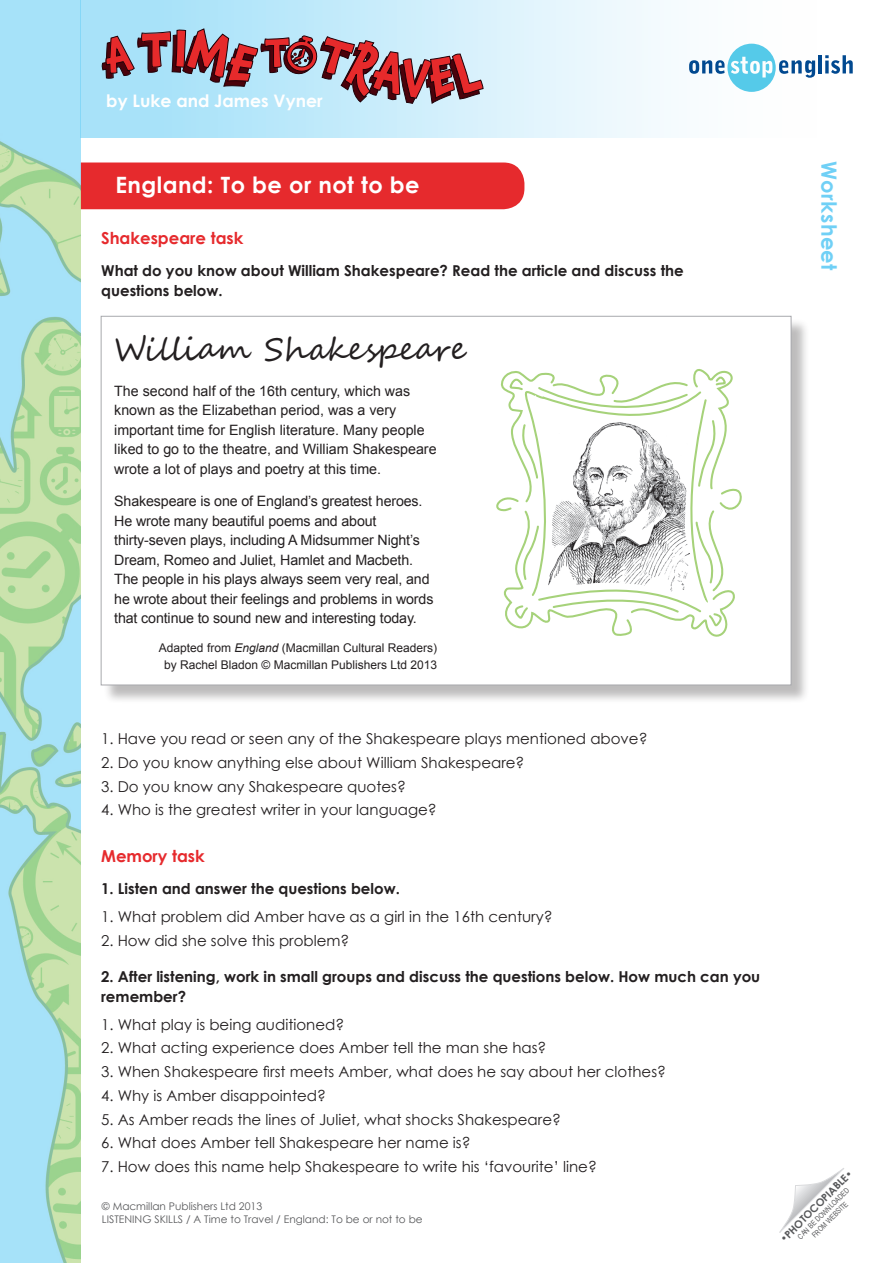
<style>
.page{position:relative;width:893px;height:1263px;background:#fff}
.page>*{position:absolute;margin:0;border:0;box-sizing:border-box;transform-origin:0 0}
.Body_Arial{font:31.5px "Segoe Script";color:#231f20}
.t1{font:700 22.5px "Century Gothic";letter-spacing:.02em;color:#fff}
.t2{font:700 21px "Century Gothic";letter-spacing:.02em;color:#70d0f6}
.t3{font:700 17.25px "Century Gothic";color:#fff}
.Rubric{font:700 16.5px "Century Gothic";color:#e62a2d}
.RubricBody{font:15px "Century Gothic";color:#231f20}
.RubricBody-2{font:700 15px/19.5px "Century Gothic";color:#231f20}
.Body_Arial-2{font:14.25px/19.5px "Arial";letter-spacing:-.01em;color:#231f20}
.Body_Arial-3{font:12px/16.5px "Arial";color:#231f20;text-align:center}
.t4{font:10.5px/13.5px "Century Gothic";color:#57585a}
.t5{font:700 10.5px "Century Gothic";color:#57585a}
.t6{font:7.5px/9px "Arial Narrow";color:#57585a;text-align:center}
.s1{font-style:italic}
.s2{font-weight:400}
</style>
<div class="page">
<svg style="left:779px;top:1168px;width:65px;height:65px"></svg>
<div style="left:81px;top:162px;width:443px;height:47px;background:#e62a2d"></div>
<img style="left:0;top:0;width:81px;height:1263px">
<div style="left:81px;top:0;width:812px;height:137px;background:linear-gradient(to right,#a2e0f9,#fff)"></div>
<svg style="left:689px;top:44px;width:126px;height:48px"></svg>
<hr style="left:818px;top:55px;width:4px;height:18px;background:#014990">
<svg style="left:825px;top:55px;width:28px;height:19px"></svg>
<div style="left:103px;top:318px;width:707px;height:386px;background:#231f20;opacity:.3"></div>
<div style="left:101px;top:316px;width:690px;height:369px;background:#fff"></div>
<svg style="left:496px;top:369px;width:246px;height:268px"></svg>
<img style="left:535px;top:395px;width:177px;height:216px">
<svg style="left:101px;top:27px;width:383px;height:77px;background:#a7c6d7"></svg>
<p class="t3" style="left:106px;top:88px;width:218px">by Luke and James Vyner</p>
<h2 class="t1" style="left:115px;top:168px;width:306px">England: To be or not to be</h2>
<p class="Rubric" style="left:101px;top:226px;width:144px">Shakespeare task</p>
<p class="RubricBody-2" style="left:101px;top:261px;width:584px">What do you know about William Shakespeare? Read the article and discuss the questions below.</p>
<p class="Body_Arial" style="left:114px;top:323px;width:353px">William Shakespeare</p>
<p class="Body_Arial-2" style="left:114px;top:381px;width:324px">The second half of the 16th century, which was known as the Elizabethan period, was a very important time for English literature. Many people liked to go to the theatre, and William Shakespeare wrote a lot of plays and poetry at this time.</p>
<p class="Body_Arial-2" style="left:114px;top:491px;width:321px">Shakespeare is one of England’s greatest heroes.<br>He wrote many beautiful poems and about thirty-seven plays, including A Midsummer Night’s Dream, Romeo and Juliet, Hamlet and Macbeth.<br>The people in his plays always seem very real, and he wrote about their feelings and problems in words that continue to sound new and interesting today.</p>
<p class="Body_Arial-3" style="left:159px;top:640px;width:280px">Adapted from <span class="s1">England</span> (Macmillan Cultural Readers) by Rachel Bladon © Macmillan Publishers Ltd 2013</p>
<p class="t2" style="left:845px;top:161px;width:111px;rotate:90deg">Worksheet</p>
<p class="RubricBody" style="left:101px;top:728px;width:548px">1. Have you read or seen any of the Shakespeare plays mentioned above?</p>
<p class="RubricBody" style="left:101px;top:752px;width:425px">2. Do you know anything else about William Shakespeare?</p>
<p class="RubricBody" style="left:101px;top:776px;width:306px">3. Do you know any Shakespeare quotes?</p>
<p class="RubricBody" style="left:101px;top:799px;width:337px">4. Who is the greatest writer in your language?</p>
<p class="Rubric" style="left:101px;top:843px;width:105px">Memory task</p>
<p class="RubricBody-2" style="left:101px;top:878px;width:300px">1. Listen and answer the questions below.</p>
<p class="RubricBody" style="left:101px;top:906px;width:453px">1. What problem did Amber have as a girl in the 16th century?</p>
<p class="RubricBody" style="left:101px;top:930px;width:250px">2. How did she solve this problem?</p>
<p class="RubricBody-2" style="left:101px;top:966px;width:661px">2. After listening, work in small groups and discuss the questions below. How much can you remember?</p>
<p class="RubricBody" style="left:101px;top:1014px;width:245px">1. What play is being auditioned?</p>
<p class="RubricBody" style="left:101px;top:1037px;width:447px">2. What acting experience does Amber tell the man she has?</p>
<p class="RubricBody" style="left:101px;top:1061px;width:566px">3. When Shakespeare first meets Amber, what does he say about her clothes?</p>
<p class="RubricBody" style="left:101px;top:1085px;width:226px">4. Why is Amber disappointed?</p>
<p class="RubricBody" style="left:101px;top:1109px;width:461px">5. As Amber reads the lines of Juliet, what shocks Shakespeare?</p>
<p class="RubricBody" style="left:101px;top:1132px;width:371px">6. What does Amber tell Shakespeare her name is?</p>
<p class="RubricBody" style="left:101px;top:1156px;width:497px">7. How does this name help Shakespeare to write his ‘favourite’ line?</p>
<p class="t4" style="left:102px;top:1199px;width:322px">© Macmillan Publishers Ltd 2013<br>LISTENING SKILLS / A Time to Travel / England: To be or not to be</p>
<p class="t5" style="left:776px;top:1235px;width:99px;rotate:-45deg"><span class="s2">•</span>PHOTOCOPIABLE<span class="s2">•</span></p>
<p class="t6" style="left:796px;top:1234px;width:71px;rotate:-45deg">CAN BE DOWNLOADED<br>FROM WEBSITE</p>
</div>
